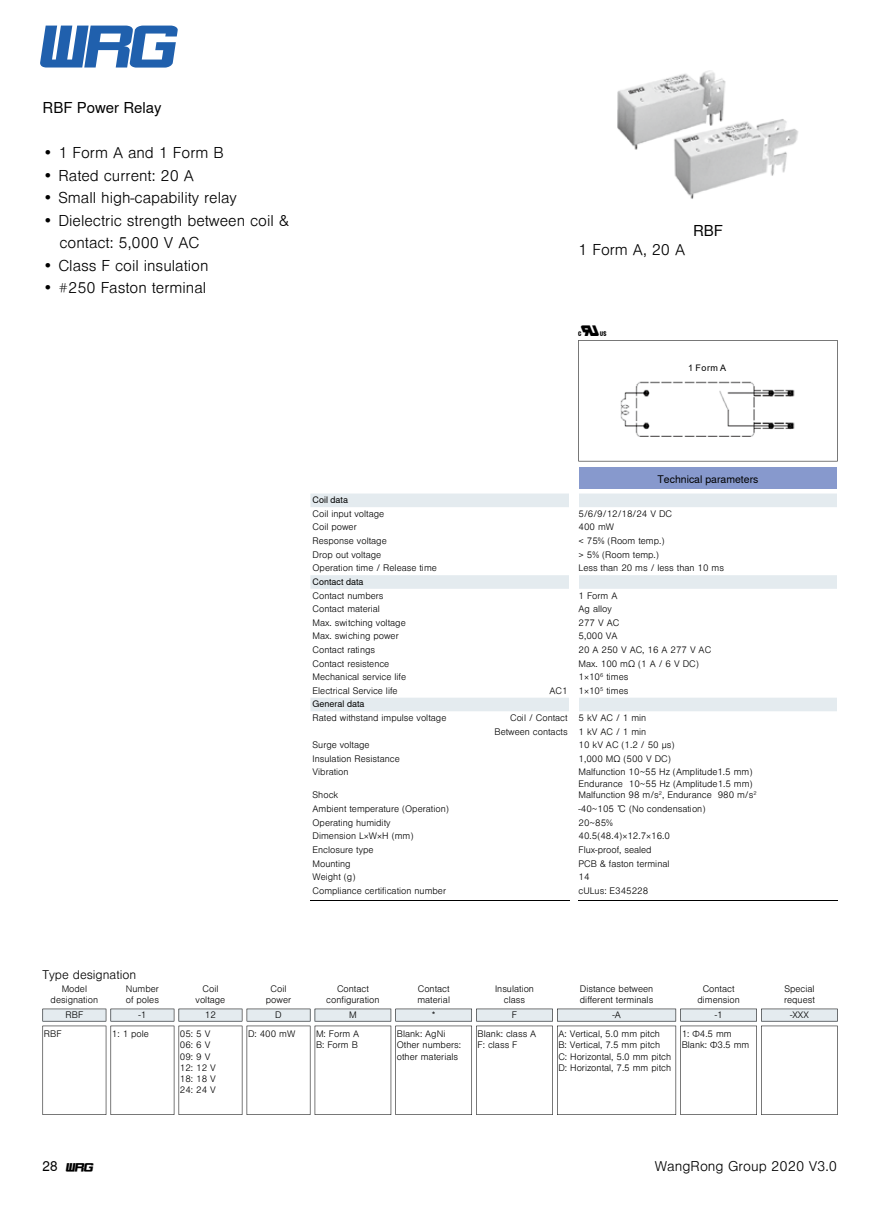
<style>
.page{position:relative;width:893px;height:1212px;background:#fff}
.page>*{position:absolute;margin:0;border:0;box-sizing:border-box;transform-origin:0 0}
.t1{font:60px "Never Say Die";color:#2060ad}
.t2{font:16.5px "Px C Phoenix ESPRIT";color:#000}
.t3{font:15px/22.5px "Px CCN Hanyi";color:#000}
.t4{font:700 15px "Px CCN Hanyi";color:#000}
.t5{font:13.5px "Px CCN Hanyi";color:#000}
.t6{font:12px "Px CCN Hanyi";color:#000}
.t7{font:12px "Never Say Die";color:#000}
.t8{font:700 10.5px "Px CCN Hanyi";color:#000}
.t9{font:9px/11.2px "Px CCN Hanyi";color:#000}
.t10{font:700 9px "Px CCN Hanyi";color:#000}
.t11{font:9px "Arial";color:#000}
.s1{font-family:"Px CCN Hanyi";font-weight:700;font-size:13.5px}
</style>
<div class="page">
<img style="left:617px;top:70px;width:181px;height:129px">
<div style="left:574px;top:468px;width:319px;height:21px;background:#8799cd"></div>
<svg style="left:310px;top:493px;width:527px;height:218px"></svg>
<div style="left:570px;top:468px;width:9px;height:21px;background:#fff"></div>
<div style="left:570px;top:493px;width:9px;height:14px;background:#fff"></div>
<div style="left:570px;top:507px;width:9px;height:14px;background:#fff"></div>
<div style="left:570px;top:521px;width:9px;height:13px;background:#fff"></div>
<div style="left:570px;top:534px;width:9px;height:14px;background:#fff"></div>
<div style="left:570px;top:548px;width:9px;height:14px;background:#fff"></div>
<div style="left:570px;top:562px;width:9px;height:13px;background:#fff"></div>
<div style="left:570px;top:575px;width:9px;height:14px;background:#fff"></div>
<div style="left:570px;top:589px;width:9px;height:13px;background:#fff"></div>
<div style="left:570px;top:602px;width:9px;height:14px;background:#fff"></div>
<div style="left:570px;top:616px;width:9px;height:14px;background:#fff"></div>
<div style="left:570px;top:630px;width:9px;height:13px;background:#fff"></div>
<div style="left:570px;top:643px;width:9px;height:14px;background:#fff"></div>
<div style="left:570px;top:657px;width:9px;height:13px;background:#fff"></div>
<div style="left:570px;top:670px;width:9px;height:14px;background:#fff"></div>
<div style="left:570px;top:684px;width:9px;height:14px;background:#fff"></div>
<div style="left:570px;top:698px;width:9px;height:13px;background:#fff"></div>
<div style="left:837px;top:468px;width:56px;height:21px;background:#fff"></div>
<hr style="left:310px;top:900px;width:260px;height:1px;background:#000">
<hr style="left:579px;top:900px;width:259px;height:1px;background:#000">
<svg style="left:43px;top:1009px;width:795px;height:106px"></svg>
<svg style="left:578px;top:340px;width:260px;height:121px"></svg>
<h1 class="t1" style="left:43px;top:9px;width:136px">WRG</h1>
<h3 class="t4" style="left:43px;top:99px;width:121px">RBF Power Relay</h3>
<h3 class="t3" style="left:43px;top:141px;width:183px">• 1 Form A and 1 Form B</h3>
<h3 class="t3" style="left:43px;top:164px;width:153px">• Rated current: 20 A</h3>
<h3 class="t3" style="left:43px;top:186px;width:196px">• Small high-capability relay</h3>
<h3 class="t3" style="left:60px;top:209px;width:231px;text-indent:-17px">• Dielectric strength between coil &amp; contact: 5,000 V AC</h3>
<h3 class="t3" style="left:43px;top:254px;width:168px">• Class F coil insulation</h3>
<h3 class="t3" style="left:43px;top:276px;width:165px">• #250 Faston terminal</h3>
<h3 class="t3" style="left:578px;top:238px;width:108px">1 Form A, 20 A</h3>
<h3 class="t4" style="left:693px;top:222px;width:31px">RBF</h3>
<h2 class="t2" style="left:578px;top:320px;width:30px">u</h2>
<p class="t11" style="left:688px;top:362px;width:39px">1 Form A</p>
<p class="t8" style="left:657px;top:473px;width:102px">Technical parameters</p>
<p class="t10" style="left:313px;top:495px;width:37px">Coil data</p>
<p class="t9" style="left:313px;top:508px;width:73px">Coil input voltage</p>
<p class="t9" style="left:579px;top:508px;width:95px">5/6/9/12/18/24 V DC</p>
<p class="t9" style="left:313px;top:522px;width:46px">Coil power</p>
<p class="t9" style="left:579px;top:522px;width:37px">400 mW</p>
<p class="t9" style="left:313px;top:535px;width:76px">Response voltage</p>
<p class="t9" style="left:579px;top:535px;width:87px">&lt; 75% (Room temp.)</p>
<p class="t9" style="left:313px;top:549px;width:70px">Drop out voltage</p>
<p class="t9" style="left:579px;top:549px;width:82px">&gt; 5% (Room temp.)</p>
<p class="t9" style="left:313px;top:562px;width:126px">Operation time / Release time</p>
<p class="t9" style="left:579px;top:562px;width:147px">Less than 20 ms / less than 10 ms</p>
<p class="t10" style="left:313px;top:576px;width:53px">Contact data</p>
<p class="t9" style="left:313px;top:590px;width:72px">Contact numbers</p>
<p class="t9" style="left:579px;top:590px;width:40px">1 Form A</p>
<p class="t9" style="left:313px;top:603px;width:69px">Contact material</p>
<p class="t9" style="left:579px;top:603px;width:35px">Ag alloy</p>
<p class="t9" style="left:313px;top:617px;width:95px">Max. switching voltage</p>
<p class="t9" style="left:579px;top:617px;width:42px">277 V AC</p>
<p class="t9" style="left:313px;top:630px;width:88px">Max. swiching power</p>
<p class="t9" style="left:579px;top:630px;width:41px">5,000 VA</p>
<p class="t9" style="left:313px;top:644px;width:64px">Contact ratings</p>
<p class="t9" style="left:579px;top:644px;width:134px">20 A 250 V AC, 16 A 277 V AC</p>
<p class="t9" style="left:313px;top:658px;width:78px">Contact resistence</p>
<p class="t9" style="left:579px;top:658px;width:122px">Max. 100 mΩ (1 A / 6 V DC)</p>
<p class="t9" style="left:313px;top:671px;width:95px">Mechanical service life</p>
<p class="t9" style="left:579px;top:671px;width:51px">1×10<sup>6</sup> times</p>
<p class="t9" style="left:313px;top:685px;width:87px">Electrical Service life</p>
<p class="t9" style="left:549px;top:685px;width:80px">AC1 1×10<sup>5</sup> times</p>
<p class="t10" style="left:313px;top:699px;width:54px">General data</p>
<p class="t9" style="left:313px;top:712px;width:135px">Rated withstand impulse voltage</p>
<p class="t9" style="left:494px;top:711px;width:153px;line-height:13.6px;text-align:right">Coil / Contact 5 kV AC / 1 min<br>Between contacts 1 kV AC / 1 min</p>
<p class="t9" style="left:313px;top:739px;width:59px">Surge voltage</p>
<p class="t9" style="left:579px;top:739px;width:97px">10 kV AC (1.2 / 50 μs)</p>
<p class="t9" style="left:313px;top:753px;width:89px">Insulation Resistance</p>
<p class="t9" style="left:579px;top:753px;width:94px">1,000 MΩ (500 V DC)</p>
<p class="t9" style="left:313px;top:766px;width:38px">Vibration</p>
<p class="t9" style="left:579px;top:766px;width:176px">Malfunction 10~55 Hz (Amplitude1.5 mm)<br>Endurance 10~55 Hz (Amplitude1.5 mm)</p>
<p class="t9" style="left:313px;top:790px;width:27px">Shock</p>
<p class="t9" style="left:579px;top:790px;width:180px">Malfunction 98 m/s<sup>2</sup>, Endurance 980 m/s<sup>2</sup></p>
<p class="t9" style="left:313px;top:803px;width:138px">Ambient temperature (Operation)</p>
<p class="t9" style="left:579px;top:803px;width:128px">-40~105 ℃ (No condensation)</p>
<p class="t9" style="left:313px;top:817px;width:79px">Operating humidity</p>
<p class="t9" style="left:579px;top:817px;width:36px">20~85%</p>
<p class="t9" style="left:313px;top:830px;width:102px">Dimension L×W×H (mm)</p>
<p class="t9" style="left:579px;top:830px;width:93px">40.5(48.4)×12.7×16.0</p>
<p class="t9" style="left:313px;top:844px;width:63px">Enclosure type</p>
<p class="t9" style="left:579px;top:844px;width:75px">Flux-proof, sealed</p>
<p class="t9" style="left:313px;top:858px;width:40px">Mounting</p>
<p class="t9" style="left:579px;top:858px;width:92px">PCB &amp; faston terminal</p>
<p class="t9" style="left:313px;top:871px;width:44px">Weight (g)</p>
<p class="t9" style="left:579px;top:871px;width:13px">14</p>
<p class="t9" style="left:313px;top:885px;width:135px">Compliance certification number</p>
<p class="t9" style="left:579px;top:885px;width:71px">cULus: E345228</p>
<h3 class="t6" style="left:43px;top:967px;width:95px">Type designation</h3>
<p class="t9" style="left:51px;top:983px;width:49px;text-align:center">Model designation</p>
<p class="t9" style="left:126px;top:983px;width:35px">Number of poles</p>
<p class="t9" style="left:196px;top:983px;width:31px;text-align:center">Coil voltage</p>
<p class="t9" style="left:266px;top:983px;width:27px;text-align:center">Coil power</p>
<p class="t9" style="left:326px;top:983px;width:55px;text-align:center">Contact configuration</p>
<p class="t9" style="left:417px;top:983px;width:34px">Contact material</p>
<p class="t9" style="left:495px;top:983px;width:41px;text-align:center">Insulation class</p>
<p class="t9" style="left:580px;top:983px;width:75px">Distance between different terminals</p>
<p class="t9" style="left:697px;top:983px;width:44px;text-align:center">Contact dimension</p>
<p class="t9" style="left:784px;top:983px;width:32px">Special request</p>
<p class="t9" style="left:66px;top:1009px;width:19px">RBF</p>
<p class="t9" style="left:138px;top:1009px;width:9px">-1</p>
<p class="t9" style="left:205px;top:1009px;width:13px">12</p>
<p class="t9" style="left:275px;top:1009px;width:8px">D</p>
<p class="t9" style="left:349px;top:1009px;width:9px">M</p>
<p class="t9" style="left:432px;top:1009px;width:5px">*</p>
<p class="t9" style="left:512px;top:1009px;width:7px">F</p>
<p class="t9" style="left:612px;top:1009px;width:10px">-A</p>
<p class="t9" style="left:715px;top:1009px;width:9px">-1</p>
<p class="t9" style="left:790px;top:1009px;width:20px">-XXX</p>
<p class="t9" style="left:44px;top:1028px;width:19px">RBF</p>
<p class="t9" style="left:112px;top:1028px;width:38px">1: 1 pole</p>
<p class="t9" style="left:180px;top:1028px;width:37px">05: 5 V<br>06: 6 V<br>09: 9 V<br>12: 12 V<br>18: 18 V<br>24: 24 V</p>
<p class="t9" style="left:248px;top:1028px;width:49px">D: 400 mW</p>
<p class="t9" style="left:316px;top:1028px;width:45px">M: Form A<br>B: Form B</p>
<p class="t9" style="left:397px;top:1028px;width:66px">Blank: AgNi<br>Other numbers: other materials</p>
<p class="t9" style="left:478px;top:1028px;width:60px">Blank: class A<br>F: class F</p>
<p class="t9" style="left:558px;top:1028px;width:114px">A: Vertical, 5.0 mm pitch<br>B: Vertical, 7.5 mm pitch<br>C: Horizontal, 5.0 mm pitch<br>D: Horizontal, 7.5 mm pitch</p>
<p class="t9" style="left:682px;top:1028px;width:69px">1: Φ4.5 mm<br>Blank: Φ3.5 mm</p>
<h3 class="t7" style="left:43px;top:1159px;width:53px"><span class="s1">28</span> WRG</h3>
<h3 class="t5" style="left:655px;top:1158px;width:184px">WangRong Group 2020 V3.0</h3>
</div>
